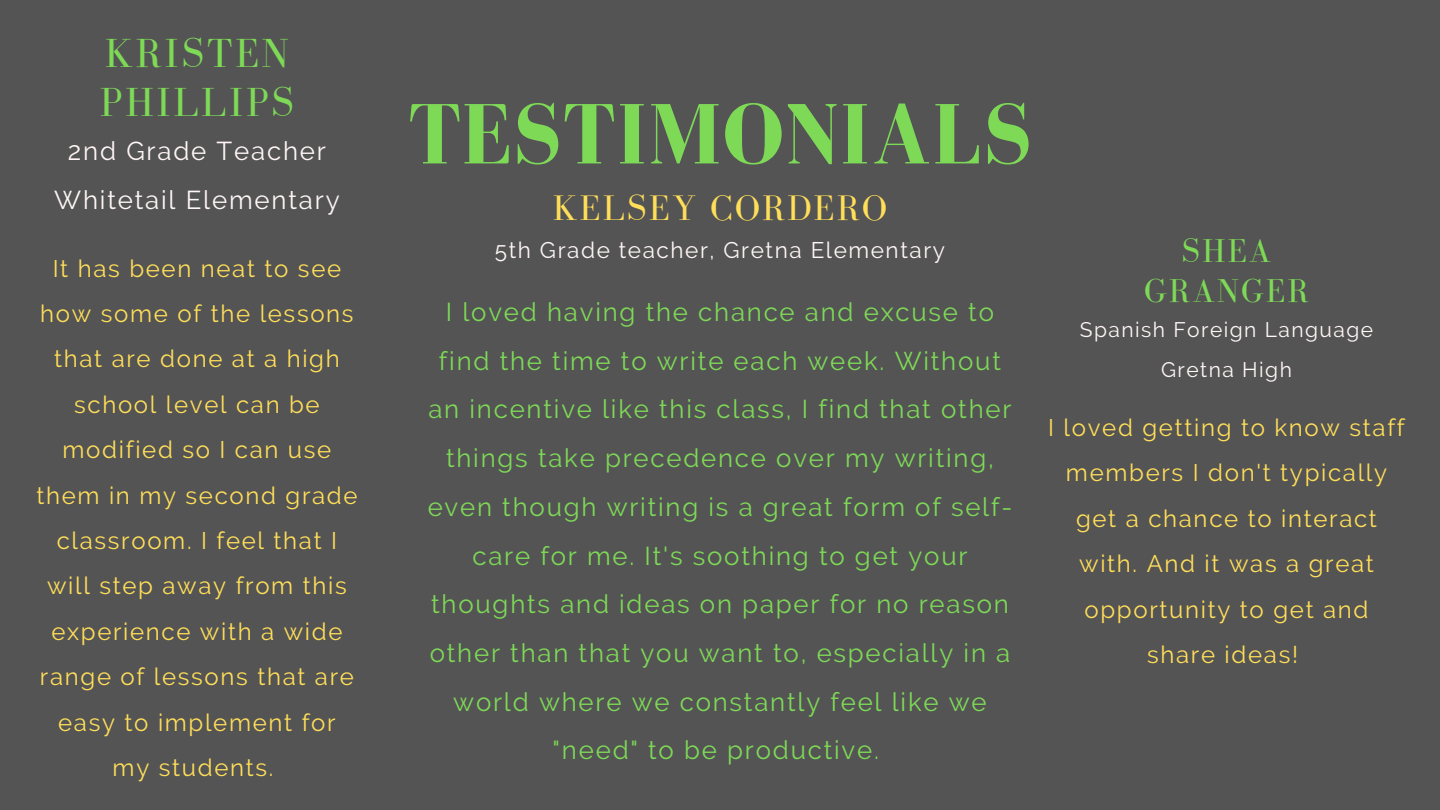
<style>
.page{position:relative;width:1440px;height:810px;background:#545454}
.page>*{position:absolute;margin:0;border:0;box-sizing:border-box;transform-origin:0 0}
.t1{font:700 88px "Bodoni FLF";letter-spacing:.01em;color:#7ed957}
.t2{font:41.8px/49.3px "Bodoni FLF";letter-spacing:.06em;color:#7ed957}
.t3{font:36.5px "Bodoni FLF";letter-spacing:.06em;color:#ffde59}
.t4{font:34px/40.1px "Bodoni FLF";letter-spacing:.06em;color:#7ed957;text-align:center}
.t5{font:25.8px/48.7px "Raleway";letter-spacing:.07em;color:#7ed957;text-align:center}
.t6{font:25.8px/49.3px "Raleway";letter-spacing:.07em;color:#fff6f6;text-align:center}
.t7{font:24px/45.4px "Raleway";letter-spacing:.07em;color:#ffde59;text-align:center}
.t8{font:22.6px "Raleway";letter-spacing:.07em;color:#fff6f6}
.t9{font:21px/40.1px "Raleway";letter-spacing:.07em;color:#fff6f6;text-align:center}
</style>
<div class="page">
<h2 class="t2" style="left:100px;top:28px;width:195px">KRISTEN<br>PHILLIPS</h2>
<p class="t6" style="left:54px;top:126px;width:287px">2nd Grade Teacher<br>Whitetail Elementary</p>
<p class="t7" style="left:36px;top:245px;width:323px">It has been neat to see how some of the lessons that are done at a high school level can be modified so I can use them in my second grade classroom. I feel that I will step away from this experience with a wide range of lessons that are easy to implement for<br>my students.</p>
<h1 class="t1" style="left:408px;top:87px;width:625px">TESTIMONIALS</h1>
<h3 class="t3" style="left:553px;top:189px;width:336px">KELSEY CORDERO</h3>
<p class="t8" style="left:495px;top:237px;width:452px">5th Grade teacher, Gretna Elementary</p>
<p class="t5" style="left:428px;top:288px;width:586px">I loved having the chance and excuse to find the time to write each week. Without an incentive like this class, I find that other things take precedence over my writing, even though writing is a great form of self&shy;care for me. It's soothing to get your thoughts and ideas on paper for no reason other than that you want to, especially in a world where we constantly feel like we "need" to be productive.</p>
<h3 class="t4" style="left:1144px;top:231px;width:166px">SHEA<br>GRANGER</h3>
<p class="t9" style="left:1080px;top:310px;width:295px">Spanish Foreign Language<br>Gretna High</p>
<p class="t7" style="left:1048px;top:405px;width:358px">I loved getting to know staff members I don't typically get a chance to interact with. And it was a great opportunity to get and share ideas!</p>
</div>
